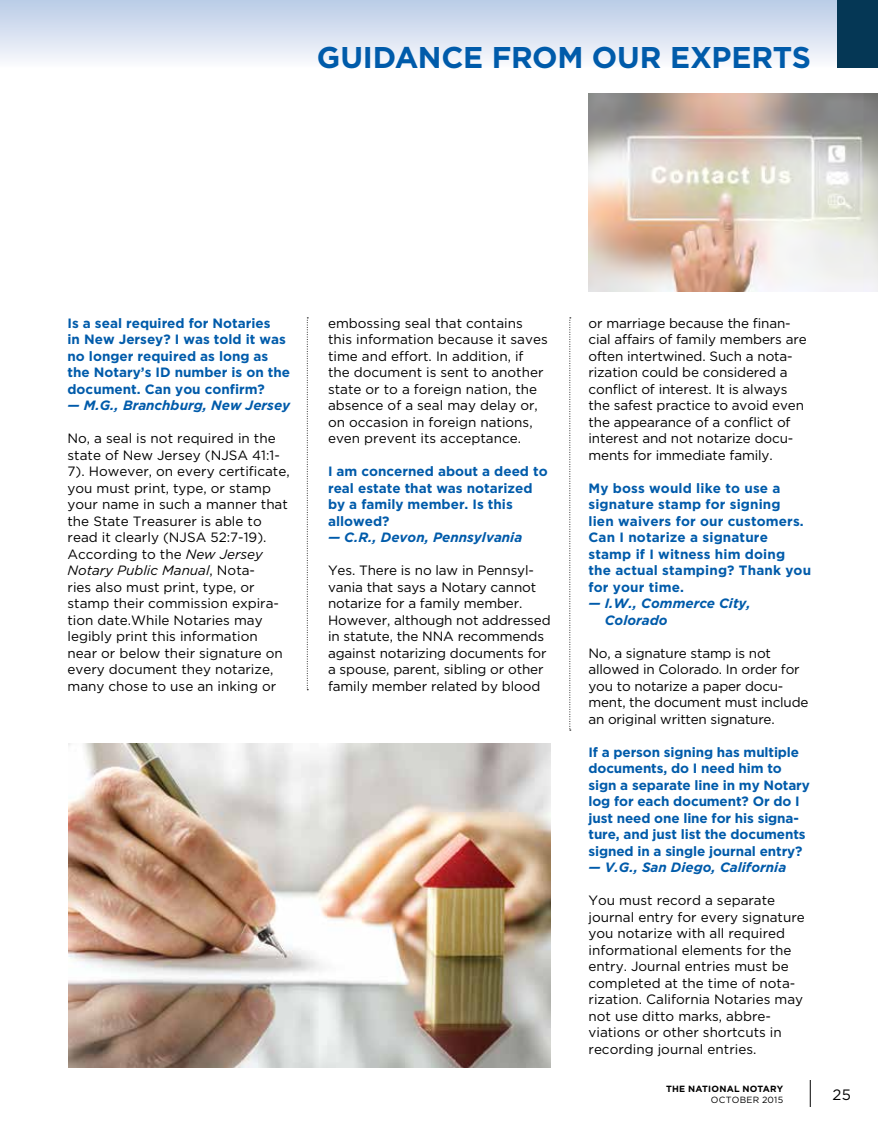
<style>
.page{position:relative;width:878px;height:1134px;background:#fff}
.page>*{position:absolute;margin:0;border:0;box-sizing:border-box;transform-origin:0 0}
.t1{font:700 30px "Gotham";letter-spacing:-.01em;color:#005baa}
.t2{font:15px "Gotham";color:#000}
.t3{font:13.5px/16.5px "Gotham";color:#000}
.t4{font:700 13.5px/16.5px "Gotham";color:#005baa}
.t5{font:italic 700 13.5px/16.5px "Gotham";color:#005baa}
.t6{font:700 9px "Gotham";letter-spacing:.025em;color:#000}
.t7{font:9px "Gotham";letter-spacing:.03em;color:#000}
.s1{font-style:italic}
</style>
<div class="page">
<div style="left:0;top:0;width:878px;height:69px;background:linear-gradient(to bottom,#b9cbe6,#fcfcfe)"></div>
<div style="left:836px;top:0;width:42px;height:67px;background:#053755"></div>
<img style="left:588px;top:94px;width:290px;height:198px">
<svg style="left:810px;top:1080px;width:1px;height:27px"></svg>
<svg style="left:307px;top:318px;width:1px;height:372px"></svg>
<svg style="left:569px;top:318px;width:2px;height:413px"></svg>
<img style="left:68px;top:743px;width:482px;height:325px">
<h1 class="t1" style="left:317px;top:40px;width:496px">GUIDANCE FROM OUR EXPERTS</h1>
<p class="t4" style="left:68px;top:314px;width:224px">Is a seal required for Notaries<br>in New Jersey? I was told it was no longer required as long as the Notary’s ID number is on the document. Can you confirm?</p>
<p class="t5" style="left:68px;top:397px;width:224px">— M.G., Branchburg, New Jersey</p>
<p class="t3" style="left:68px;top:430px;width:224px">No, a seal is not required in the state of New Jersey (NJSA 41:1-<br>7). However, on every certificate, you must print, type, or stamp your name in such a manner that the State Treasurer is able to read it clearly (NJSA 52:7-19).<br>According to the <span class="s1">New Jersey<br>Notary Public Manual</span>, Nota-<br>ries also must print, type, or stamp their commission expira&shy;tion date.While Notaries may legibly print this information near or below their signature on every document they notarize, many chose to use an inking or</p>
<p class="t3" style="left:328px;top:314px;width:221px">embossing seal that contains this information because it saves time and effort. In addition, if the document is sent to another state or to a foreign nation, the absence of a seal may delay or, on occasion in foreign nations, even prevent its acceptance.</p>
<p class="t4" style="left:328px;top:463px;width:221px">I am concerned about a deed to real estate that was notarized by a family member. Is this allowed?</p>
<p class="t5" style="left:328px;top:529px;width:196px">— C.R., Devon, Pennsylvania</p>
<p class="t3" style="left:328px;top:562px;width:224px">Yes. There is no law in Pennsyl&shy;vania that says a Notary cannot notarize for a family member.<br>However, although not addressed in statute, the NNA recommends against notarizing documents for a spouse, parent, sibling or other family member related by blood</p>
<p class="t3" style="left:588px;top:314px;width:220px">or marriage because the finan&shy;cial affairs of family members are often intertwined. Such a nota&shy;rization could be considered a conflict of interest. It is always the safest practice to avoid even the appearance of a conflict of interest and not notarize docu&shy;ments for immediate family.</p>
<p class="t4" style="left:588px;top:479px;width:224px">My boss would like to use a signature stamp for signing<br>lien waivers for our customers.<br>Can I notarize a signature stamp if I witness him doing<br>the actual stamping? Thank you for your time.</p>
<p class="t5" style="left:604px;top:595px;width:148px;text-indent:-16px">— I.W., Commerce City,<br>Colorado</p>
<p class="t3" style="left:588px;top:644px;width:221px">No, a signature stamp is not allowed in Colorado. In order for you to notarize a paper docu&shy;ment, the document must include an original written signature.</p>
<p class="t4" style="left:588px;top:743px;width:223px">If a person signing has multiple documents, do I need him to sign a separate line in my Notary log for each document? Or do I just need one line for his signa&shy;ture, and just list the documents signed in a single journal entry?</p>
<p class="t5" style="left:588px;top:859px;width:199px">— V.G., San Diego, California</p>
<p class="t3" style="left:588px;top:892px;width:218px">You must record a separate journal entry for every signature you notarize with all required informational elements for the entry. Journal entries must be completed at the time of nota&shy;rization. California Notaries may not use ditto marks, abbre&shy;viations or other shortcuts in recording journal entries.</p>
<p class="t6" style="left:666px;top:1083px;width:119px">THE NATIONAL NOTARY</p>
<p class="t7" style="left:711px;top:1094px;width:74px">OCTOBER 2015</p>
<p class="t2" style="left:832px;top:1086px;width:20px">25</p>
</div>
